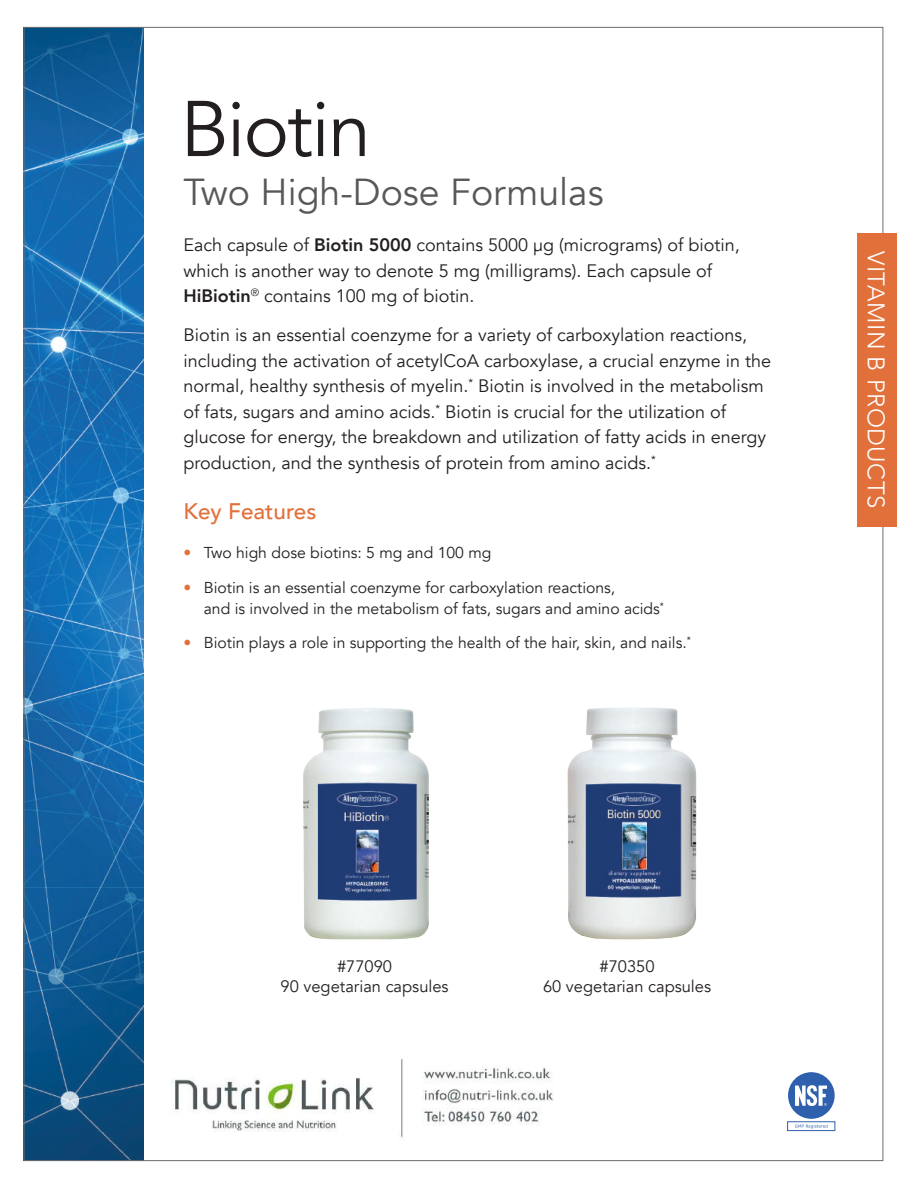
<style>
.page{position:relative;width:918px;height:1188px;background:#fff}
.page>*{position:absolute;margin:0;border:0;box-sizing:border-box;transform-origin:0 0}
.t1{font:78px "Avenir";letter-spacing:-.02em;color:#231f20}
.t2{font:37.5px "Avenir";color:#57585a}
.t3{font:300 24px "Avenir";letter-spacing:.02em;color:#fff}
.t4{font:500 22.5px "Avenir";color:#e2703b}
.t5{font:18px/25.5px "Avenir";color:#231f20}
.t6{font:16.5px/19.8px "Avenir";color:#231f20;text-align:center}
.t7{font:15.75px/21px "Avenir";color:#231f20}
.s1{font-weight:800}
.s2{color:#e2703b}
</style>
<div class="page">
<img style="left:303px;top:708px;width:126px;height:232px">
<img style="left:567px;top:708px;width:129px;height:232px">
<div style="left:788px;top:1072px;width:47px;height:47px;background:#2f60ad;border-radius:50%"></div>
<div style="left:787px;top:1121px;width:48px;height:10px;border:1px solid #3061ad"></div>
<svg style="left:795px;top:1085px;width:32px;height:21px"></svg>
<svg style="left:795px;top:1124px;width:33px;height:5px"></svg>
<img style="left:26px;top:29px;width:118px;height:1130px">
<div style="left:858px;top:233px;width:39px;height:293px;background:#e2703b"></div>
<img style="left:171px;top:1059px;width:383px;height:79px">
<h1 class="t1" style="left:181px;top:83px;width:192px">Biotin</h1>
<h2 class="t2" style="left:184px;top:169px;width:422px">Two High-Dose Formulas</h2>
<p class="t5" style="left:184px;top:233px;width:558px">Each capsule of <span class="s1">Biotin 5000</span> contains 5000 μg (micrograms) of biotin, which is another way to denote 5 mg (milligrams). Each capsule of<br><span class="s1">HiBiotin</span><sup>®</sup> contains 100 mg of biotin.</p>
<p class="t5" style="left:184px;top:323px;width:589px">Biotin is an essential coenzyme for a variety of carboxylation reactions, including the activation of acetylCoA carboxylase, a crucial enzyme in the normal, healthy synthesis of myelin.<sup>*</sup> Biotin is involved in the metabolism of fats, sugars and amino acids.<sup>*</sup> Biotin is crucial for the utilization of glucose for energy, the breakdown and utilization of fatty acids in energy production, and the synthesis of protein from amino acids.<sup>*</sup></p>
<p class="t4" style="left:184px;top:492px;width:134px">Key Features</p>
<p class="t7" style="left:184px;top:543px;width:309px"><span class="s2">•</span> Two high dose biotins: 5 mg and 100 mg</p>
<p class="t7" style="left:204px;top:577px;width:462px;text-indent:-20px"><span class="s2">•</span> Biotin is an essential coenzyme for carboxylation reactions,<br>and is involved in the metabolism of fats, sugars and amino acids<sup>*</sup></p>
<p class="t7" style="left:184px;top:633px;width:509px"><span class="s2">•</span> Biotin plays a role in supporting the health of the hair, skin, and nails.<sup>*</sup></p>
<h3 class="t3" style="left:890px;top:251px;width:259px;rotate:90deg">VITAMIN B PRODUCTS</h3>
<p class="t6" style="left:281px;top:957px;width:170px">#77090<br>90 vegetarian capsules</p>
<p class="t6" style="left:543px;top:957px;width:170px">#70350<br>60 vegetarian capsules</p>
</div>
